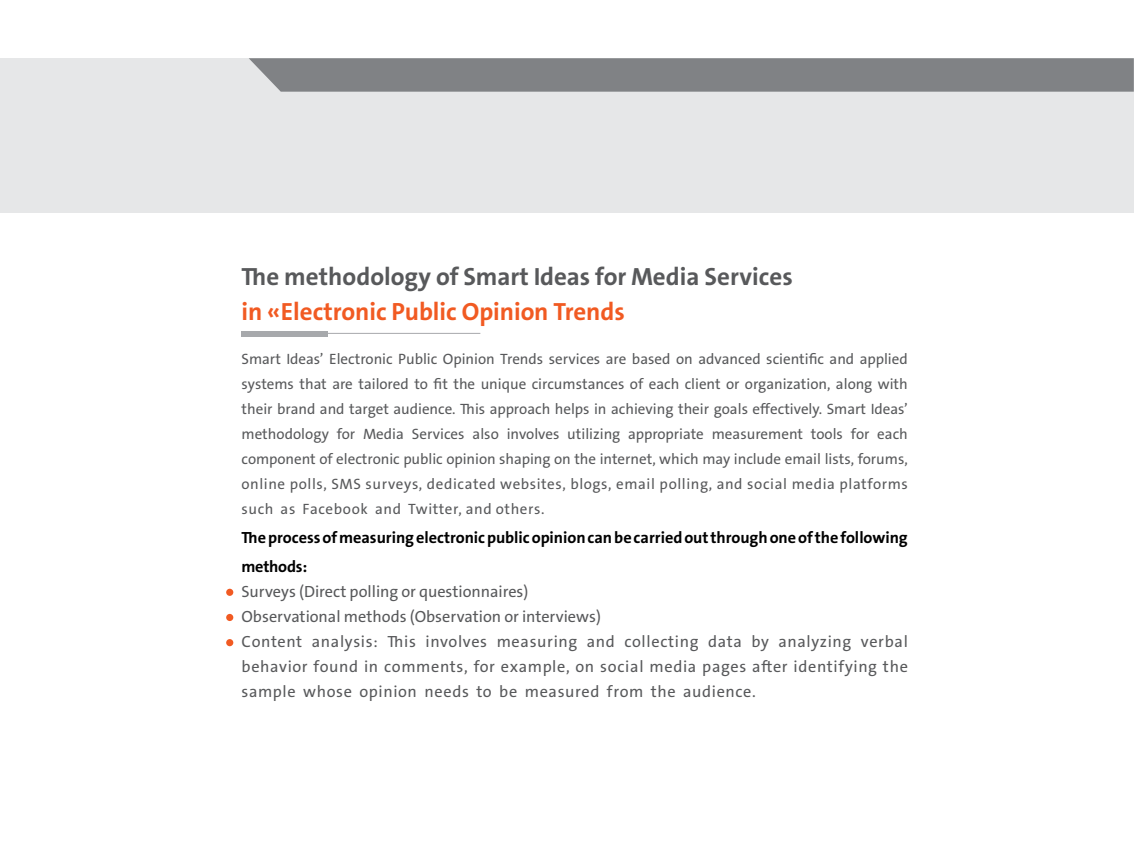
<style>
.page{position:relative;width:1134px;height:851px;background:#fff}
.page>*{position:absolute;margin:0;border:0;box-sizing:border-box;transform-origin:0 0}
.t1{font:700 25px "Bahij The Sans Arabic";color:#58595b}
.t2{font:700 25px "Bahij The Sans Arabic";color:#f15a22}
.t3{font:16.25px/25px "Bahij The Sans Arabic";letter-spacing:.035em;color:#58595b}
.t4{font:700 16.25px/28.8px "Bahij The Sans Arabic";color:#000}
.t5{font:15px/25px "Bahij The Sans Arabic";letter-spacing:.04em;color:#58595b;text-align:justify}
</style>
<div class="page">
<div style="left:0;top:58px;width:1134px;height:154px;background:#e6e7e8"></div>
<svg style="left:249px;top:58px;width:885px;height:34px;background:#838588"></svg>
<div style="left:241px;top:331px;width:87px;height:6px;background:#a7a9ac"></div>
<hr style="left:325px;top:333px;width:155px;height:1px;background:#a7a9ac">
<div style="left:226px;top:588px;width:7px;height:7px;background:#f15a22;border-radius:50%"></div>
<div style="left:226px;top:613px;width:7px;height:8px;background:#f15a22;border-radius:50%"></div>
<div style="left:226px;top:639px;width:7px;height:7px;background:#f15a22;border-radius:50%"></div>
<h1 class="t1" style="left:241px;top:262px;width:553px">The methodology of Smart Ideas for Media Services</h1>
<h1 class="t2" style="left:241px;top:297px;width:385px">in «Electronic Public Opinion Trends</h1>
<p class="t5" style="left:241px;top:347px;width:668px">Smart Ideas’ Electronic Public Opinion Trends services are based on advanced scientific and applied systems that are tailored to fit the unique circumstances of each client or organization, along with their brand and target audience. This approach helps in achieving their goals effectively. Smart Ideas’ methodology for Media Services also involves utilizing appropriate measurement tools for each component of electronic public opinion shaping on the internet, which may include email lists, forums, online polls, SMS surveys, dedicated websites, blogs, email polling, and social media platforms such as Facebook and Twitter, and others.</p>
<p class="t4" style="left:241px;top:523px;width:668px">The process of measuring electronic public opinion can be carried out through one of the following methods:</p>
<p class="t3" style="left:241px;top:579px;width:668px">Surveys (Direct polling or questionnaires)<br>Observational methods (Observation or interviews)<br>Content analysis: This involves measuring and collecting data by analyzing verbal behavior found in comments, for example, on social media pages after identifying the sample whose opinion needs to be measured from the audience.</p>
</div>
